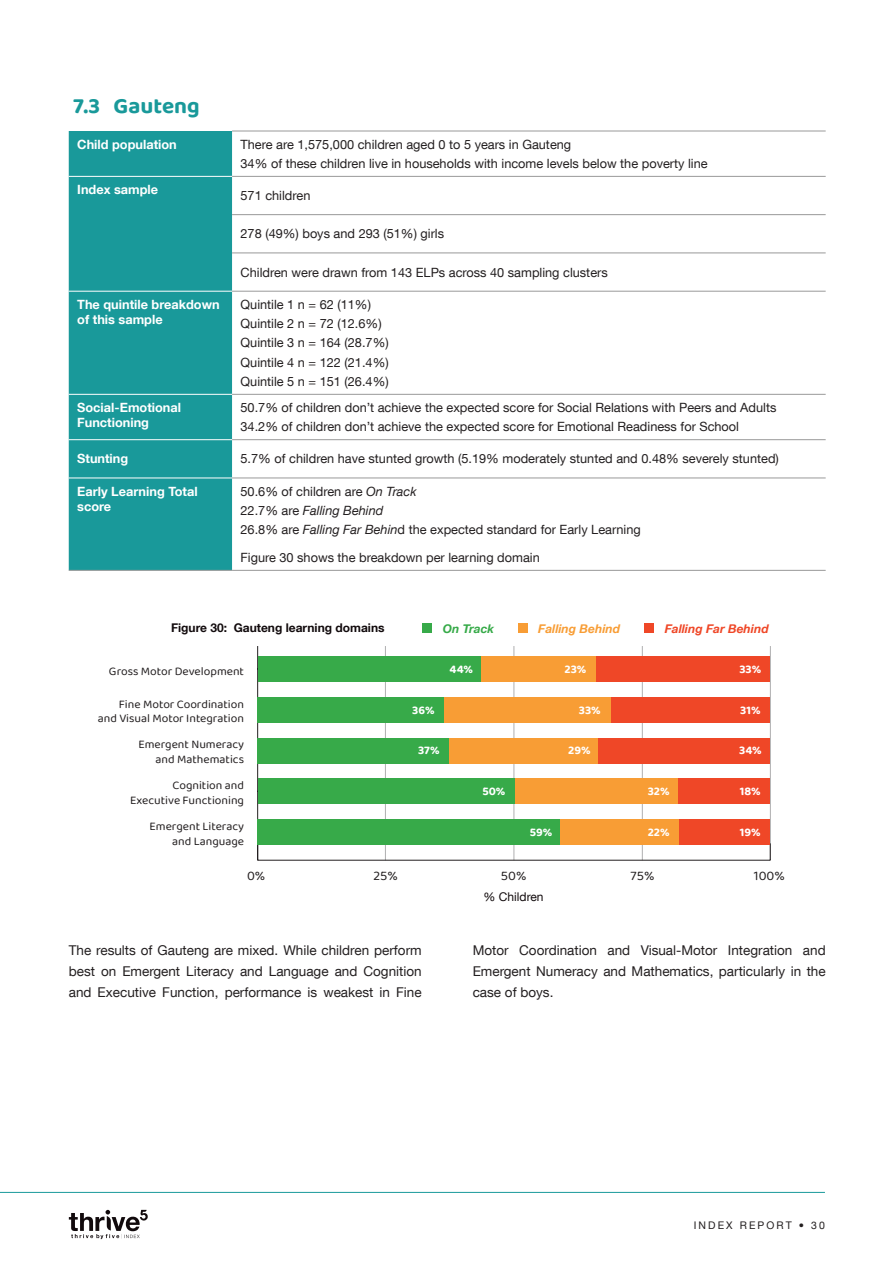
<style>
.page{position:relative;width:893px;height:1263px;background:#fff}
.page>*{position:absolute;margin:0;border:0;box-sizing:border-box;transform-origin:0 0}
.Subhead_1{font:700 22.5px "Baloo 2";color:#19999a}
.Body_copy{font:13.5px/21px "Helvetica Neue LT Com";color:#231f20;text-align:justify}
.Graph_percentages{font:13.5px "Baloo 2";color:#231f20}
.Table_copy{font:12.75px "Helvetica Neue LT Com";color:#231f20}
.Table_copy-2{font:700 12.75px/15px "Helvetica Neue LT Com";color:#fff}
.Table_copy-3{font:italic 12.75px "Helvetica Neue LT Com";color:#231f20}
.Body_copy-2{font:12px/15px "Baloo 2";color:#231f20;text-align:right}
.t1{font:700 12px "Baloo 2";color:#fff}
.Table_headings{font:700 12px "Helvetica Neue LT Com";color:#110a0c}
.Table_headings-2{font:italic 700 12px "Helvetica Neue LT Com";color:#ef4727}
.Table_headings-3{font:italic 700 12px "Helvetica Neue LT Com";color:#f89d35}
.Table_headings-4{font:12px "Helvetica Neue LT Com";color:#110a0c}
.Table_headings-5{font:italic 700 12px "Helvetica Neue LT Com";color:#37aa49}
.t2{font:10.5px "Helvetica Neue LT Com";letter-spacing:.2em;color:#231f20}
.s1{font-style:italic}
.s2{font-style:normal}
</style>
<div class="page">
<svg style="left:69px;top:1210px;width:79px;height:29px"></svg>
<hr style="left:0;top:1192px;width:825px;height:1px;background:#19999a">
<div style="left:69px;top:131px;width:163px;height:439px;background:#19999a"></div>
<hr style="left:232px;top:176px;width:594px;height:1px;background:#999">
<hr style="left:232px;top:214px;width:594px;height:1px;background:#999">
<hr style="left:232px;top:253px;width:594px;height:1px;background:#999">
<hr style="left:232px;top:291px;width:594px;height:1px;background:#999">
<hr style="left:232px;top:394px;width:594px;height:1px;background:#999">
<hr style="left:232px;top:439px;width:594px;height:1px;background:#999">
<hr style="left:232px;top:478px;width:594px;height:1px;background:#999">
<hr style="left:69px;top:570px;width:163px;height:1px;background:#999">
<hr style="left:232px;top:570px;width:594px;height:1px;background:#999">
<hr style="left:69px;top:176px;width:163px;height:1px;background:#fff">
<hr style="left:69px;top:291px;width:163px;height:1px;background:#fff">
<hr style="left:69px;top:394px;width:163px;height:1px;background:#fff">
<hr style="left:69px;top:439px;width:163px;height:1px;background:#fff">
<hr style="left:69px;top:478px;width:163px;height:1px;background:#fff">
<hr style="left:232px;top:131px;width:594px;height:1px;background:#999">
<hr style="left:385px;top:646px;width:1px;height:214px;background:#afafb0">
<hr style="left:514px;top:646px;width:1px;height:214px;background:#afafb0">
<hr style="left:642px;top:646px;width:1px;height:214px;background:#afafb0">
<hr style="left:770px;top:646px;width:1px;height:214px;background:#afafb0">
<hr style="left:258px;top:860px;width:512px;height:1px;background:#231f20">
<svg style="left:770px;top:843px;width:1px;height:17px"></svg>
<hr style="left:257px;top:646px;width:1px;height:214px;background:#231f20">
<div style="left:556px;top:656px;width:214px;height:26px;background:#ef4727"></div>
<div style="left:610px;top:697px;width:160px;height:25px;background:#ef4727"></div>
<div style="left:598px;top:738px;width:172px;height:25px;background:#ef4727"></div>
<div style="left:671px;top:778px;width:99px;height:26px;background:#ef4727"></div>
<div style="left:678px;top:819px;width:92px;height:26px;background:#ef4727"></div>
<div style="left:479px;top:656px;width:117px;height:26px;background:#f89d35"></div>
<div style="left:444px;top:697px;width:166px;height:25px;background:#f89d35"></div>
<div style="left:449px;top:738px;width:149px;height:25px;background:#f89d35"></div>
<div style="left:514px;top:778px;width:164px;height:26px;background:#f89d35"></div>
<div style="left:560px;top:819px;width:118px;height:26px;background:#f89d35"></div>
<div style="left:258px;top:656px;width:222px;height:26px;background:#37aa49"></div>
<div style="left:258px;top:697px;width:186px;height:25px;background:#37aa49"></div>
<div style="left:258px;top:738px;width:191px;height:25px;background:#37aa49"></div>
<div style="left:258px;top:778px;width:256px;height:26px;background:#37aa49"></div>
<div style="left:258px;top:819px;width:302px;height:26px;background:#37aa49"></div>
<div style="left:423px;top:624px;width:9px;height:9px;background:#37aa49"></div>
<div style="left:645px;top:624px;width:9px;height:9px;background:#ef4727"></div>
<div style="left:518px;top:624px;width:9px;height:9px;background:#f89d35"></div>
<p class="Subhead_1" style="left:73px;top:90px;width:128px">7.3 Gauteng</p>
<p class="Table_copy-2" style="left:77px;top:136px;width:101px">Child population</p>
<p class="Table_copy" style="left:241px;top:136px;width:332px">There are 1,575,000 children aged 0 to 5 years in Gauteng</p>
<p class="Table_copy" style="left:241px;top:155px;width:469px">34% of these children live in households with income levels below the poverty line</p>
<p class="Table_copy-2" style="left:77px;top:182px;width:82px">Index sample</p>
<p class="Table_copy" style="left:241px;top:188px;width:71px">571 children</p>
<p class="Table_copy" style="left:241px;top:226px;width:205px">278 (49%) boys and 293 (51%) girls</p>
<p class="Table_copy" style="left:241px;top:264px;width:369px">Children were drawn from 143 ELPs across 40 sampling clusters</p>
<p class="Table_copy-2" style="left:77px;top:296px;width:144px">The quintile breakdown of this sample</p>
<p class="Table_copy" style="left:241px;top:296px;width:132px">Quintile 1 n = 62 (11%)</p>
<p class="Table_copy" style="left:241px;top:316px;width:143px">Quintile 2 n = 72 (12.6%)</p>
<p class="Table_copy" style="left:241px;top:335px;width:150px">Quintile 3 n = 164 (28.7%)</p>
<p class="Table_copy" style="left:241px;top:354px;width:150px">Quintile 4 n = 122 (21.4%)</p>
<p class="Table_copy" style="left:241px;top:373px;width:150px">Quintile 5 n = 151 (26.4%)</p>
<p class="Table_copy-2" style="left:77px;top:399px;width:105px">Social-Emotional<br>Functioning</p>
<p class="Table_copy" style="left:241px;top:399px;width:537px">50.7% of children don’t achieve the expected score for Social Relations with Peers and Adults</p>
<p class="Table_copy" style="left:241px;top:419px;width:500px">34.2% of children don’t achieve the expected score for Emotional Readiness for School</p>
<p class="Table_copy-2" style="left:77px;top:451px;width:53px">Stunting</p>
<p class="Table_copy" style="left:241px;top:451px;width:540px">5.7% of children have stunted growth (5.19% moderately stunted and 0.48% severely stunted)</p>
<p class="Table_copy-2" style="left:77px;top:483px;width:122px">Early Learning Total score</p>
<p class="Table_copy" style="left:241px;top:483px;width:177px">50.6% of children are <span class="s1">On Track</span></p>
<p class="Table_copy-3" style="left:241px;top:502px;width:144px"><span class="s2">22.7% are</span> Falling Behind</p>
<p class="Table_copy" style="left:241px;top:522px;width:402px">26.8% are <span class="s1">Falling Far Behin</span>d the expected standard for Early Learning</p>
<p class="Table_copy" style="left:241px;top:549px;width:301px">Figure 30 shows the breakdown per learning domain</p>
<p class="Table_headings" style="left:171px;top:620px;width:215px">Figure 30: Gauteng learning domains</p>
<p class="Body_copy-2" style="left:109px;top:664px;width:137px">Gross Motor Development</p>
<p class="Body_copy-2" style="left:98px;top:698px;width:148px;line-height:13.5px">Fine Motor Coordination and Visual Motor Integration</p>
<p class="Body_copy-2" style="left:138px;top:737px;width:107px">Emergent Numeracy and Mathematics</p>
<p class="Body_copy-2" style="left:130px;top:778px;width:115px">Cognition and<br>Executive Functioning</p>
<p class="Body_copy-2" style="left:150px;top:819px;width:96px">Emergent Literacy and Language</p>
<p class="Table_headings-5" style="left:443px;top:621px;width:53px">On Track</p>
<p class="Table_headings-3" style="left:538px;top:621px;width:83px">Falling Behind</p>
<p class="Table_headings-2" style="left:665px;top:621px;width:105px">Falling Far Behind</p>
<p class="t1" style="left:412px;top:701px;width:24px">36%</p>
<p class="t1" style="left:418px;top:742px;width:23px">37%</p>
<p class="t1" style="left:449px;top:661px;width:25px">44%</p>
<p class="t1" style="left:739px;top:661px;width:23px">33%</p>
<p class="t1" style="left:740px;top:701px;width:22px">31%</p>
<p class="t1" style="left:739px;top:742px;width:24px">34%</p>
<p class="t1" style="left:740px;top:783px;width:22px">18%</p>
<p class="t1" style="left:740px;top:824px;width:22px">19%</p>
<p class="t1" style="left:564px;top:661px;width:23px">23%</p>
<p class="t1" style="left:579px;top:701px;width:23px">33%</p>
<p class="t1" style="left:568px;top:742px;width:24px">29%</p>
<p class="t1" style="left:648px;top:783px;width:23px">32%</p>
<p class="t1" style="left:482px;top:783px;width:25px">50%</p>
<p class="t1" style="left:530px;top:824px;width:24px">59%</p>
<p class="t1" style="left:648px;top:824px;width:23px">22%</p>
<p class="Graph_percentages" style="left:247px;top:867px;width:20px">0%</p>
<p class="Graph_percentages" style="left:374px;top:867px;width:26px">25%</p>
<p class="Graph_percentages" style="left:501px;top:867px;width:27px">50%</p>
<p class="Graph_percentages" style="left:630px;top:867px;width:25px">75%</p>
<p class="Graph_percentages" style="left:754px;top:867px;width:32px">100%</p>
<p class="Table_headings-4" style="left:484px;top:889px;width:62px">% Children</p>
<p class="Body_copy" style="left:69px;top:939px;width:354px">The results of Gauteng are mixed. While children perform best on Emergent Literacy and Language and Cognition and Executive Function, performance is weakest in Fine</p>
<p class="Body_copy" style="left:473px;top:939px;width:354px">Motor Coordination and Visual-Motor Integration and Emergent Numeracy and Mathematics, particularly in the case of boys.</p>
<p class="t2" style="left:694px;top:1219px;width:133px">INDEX REPORT • 30</p>
</div>
